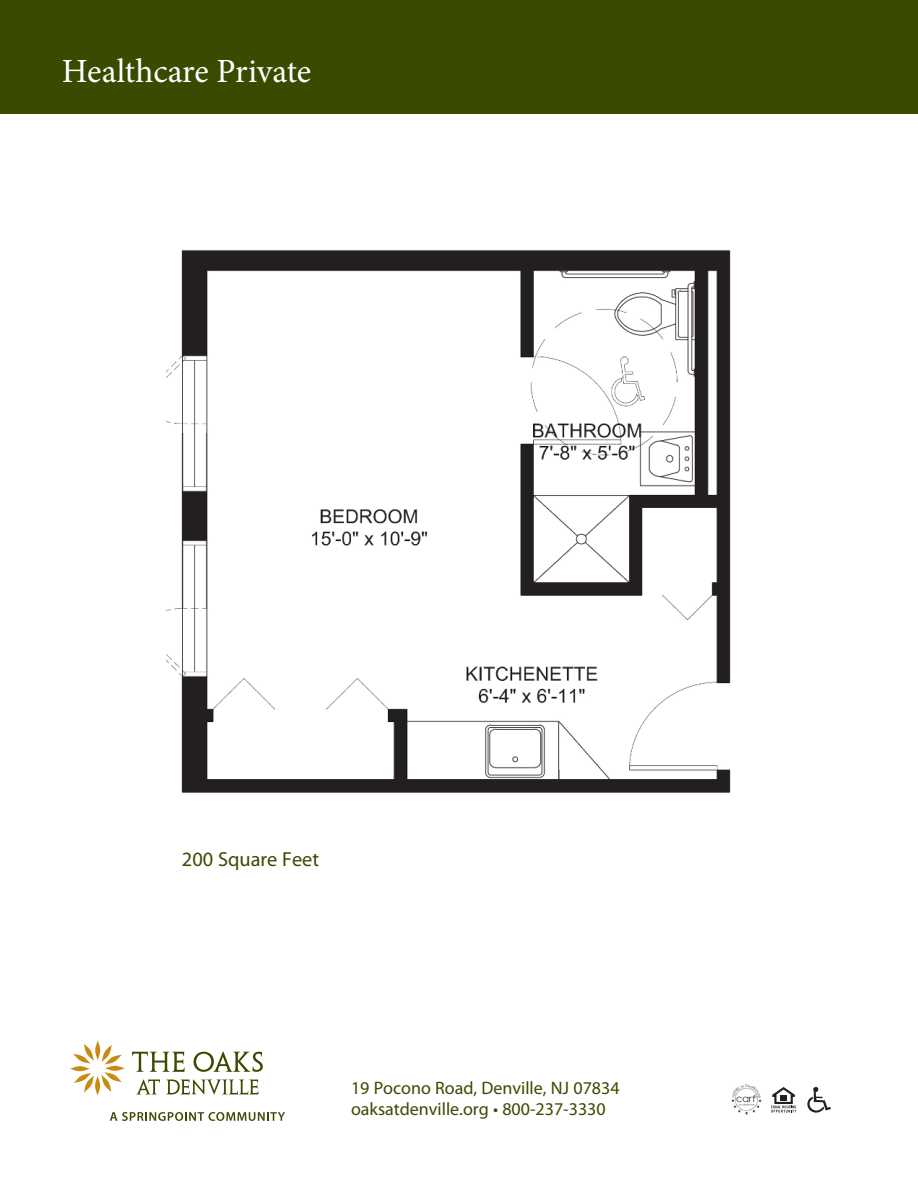
<style>
.page{position:relative;width:918px;height:1188px;background:#fff}
.page>*{position:absolute;margin:0;border:0;box-sizing:border-box;transform-origin:0 0}
.t1{font:33.9px "Minion Pro";letter-spacing:-.005em;color:#fff}
.t2{font:20.4px "Myriad Pro";color:#3a4b00}
.t3{font:18px/21.8px "Myriad Pro";color:#3a4b00}
</style>
<div class="page">
<div style="left:0;top:0;width:918px;height:114px;background:#3a4b00"></div>
<svg style="left:95px;top:1040px;width:5px;height:20px"></svg>
<svg style="left:73px;top:1044px;width:21px;height:20px"></svg>
<svg style="left:70px;top:1066px;width:20px;height:6px"></svg>
<svg style="left:74px;top:1073px;width:20px;height:20px"></svg>
<svg style="left:95px;top:1076px;width:5px;height:20px"></svg>
<svg style="left:101px;top:1072px;width:21px;height:20px"></svg>
<svg style="left:105px;top:1066px;width:20px;height:5px"></svg>
<svg style="left:102px;top:1045px;width:20px;height:20px"></svg>
<svg style="left:110px;top:1112px;width:175px;height:9px"></svg>
<svg style="left:132px;top:1052px;width:53px;height:20px"></svg>
<svg style="left:194px;top:1052px;width:69px;height:20px"></svg>
<svg style="left:137px;top:1080px;width:23px;height:14px"></svg>
<svg style="left:166px;top:1079px;width:92px;height:15px"></svg>
<svg style="left:771px;top:1087px;width:25px;height:26px"></svg>
<svg style="left:807px;top:1087px;width:24px;height:26px"></svg>
<img style="left:732px;top:1085px;width:29px;height:29px">
<img style="left:166px;top:250px;width:565px;height:543px">
<h1 class="t1" style="left:62px;top:50px;width:251px">Healthcare Private</h1>
<p class="t2" style="left:182px;top:851px;width:139px">200 Square Feet</p>
<p class="t3" style="left:351px;top:1078px;width:270px">19 Pocono Road, Denville, NJ 07834 oaksatdenville.org • 800-237-3330</p>
</div>
